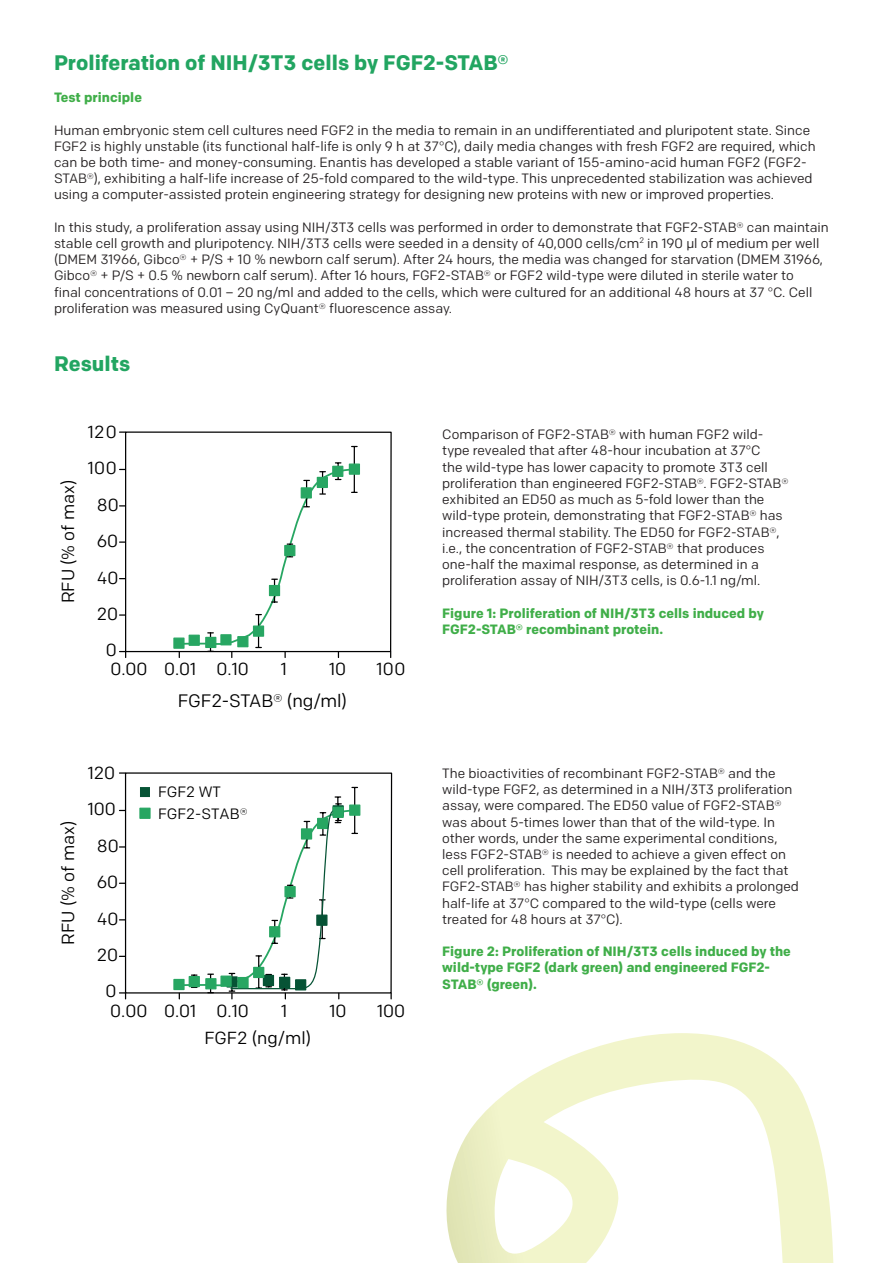
<style>
.page{position:relative;width:893px;height:1263px;background:#fff}
.page>*{position:absolute;margin:0;border:0;box-sizing:border-box;transform-origin:0 0}
.t1{font:700 21px "Colfax";color:#22a561}
.t2{font:18px "Colfax";color:#000001}
.t3{font:17.4px/36.5px "Colfax";color:#000001;text-align:right}
.t4{font:15px/21.1px "Colfax";color:#000001}
.t5{font:13.5px/16.2px "Colfax";color:#231f20}
.t6{font:700 13.5px/16.2px "Colfax";color:#40ae49}
</style>
<div class="page">
<svg style="left:446px;top:1033px;width:388px;height:230px"></svg>
<svg style="left:124px;top:431px;width:268px;height:222px"></svg>
<div style="left:174px;top:638px;width:10px;height:10px;background:#27a662"></div>
<div style="left:173px;top:637px;width:12px;height:12px;border:1px solid #27a662"></div>
<svg style="left:120px;top:651px;width:6px;height:6px"></svg>
<hr style="left:354px;top:447px;width:1px;height:45px;background:#000001">
<svg style="left:177px;top:462px;width:181px;height:195px"></svg>
<div style="left:349px;top:464px;width:10px;height:10px;background:#27a662"></div>
<div style="left:349px;top:463px;width:11px;height:12px;border:1px solid #27a662"></div>
<div style="left:333px;top:466px;width:10px;height:10px;background:#27a662"></div>
<div style="left:332px;top:466px;width:11px;height:11px;border:1px solid #27a662"></div>
<div style="left:317px;top:477px;width:10px;height:10px;background:#27a662"></div>
<div style="left:317px;top:477px;width:11px;height:11px;border:1px solid #27a662"></div>
<div style="left:301px;top:488px;width:10px;height:10px;background:#27a662"></div>
<div style="left:301px;top:487px;width:11px;height:11px;border:1px solid #27a662"></div>
<div style="left:285px;top:545px;width:10px;height:10px;background:#27a662"></div>
<div style="left:284px;top:545px;width:11px;height:11px;border:1px solid #27a662"></div>
<div style="left:270px;top:585px;width:9px;height:10px;background:#27a662"></div>
<div style="left:269px;top:585px;width:11px;height:11px;border:1px solid #27a662"></div>
<div style="left:254px;top:626px;width:10px;height:10px;background:#27a662"></div>
<div style="left:253px;top:625px;width:11px;height:12px;border:1px solid #27a662"></div>
<div style="left:206px;top:637px;width:10px;height:10px;background:#27a662"></div>
<div style="left:205px;top:637px;width:11px;height:11px;border:1px solid #27a662"></div>
<svg style="left:124px;top:772px;width:269px;height:222px"></svg>
<div style="left:174px;top:979px;width:10px;height:10px;background:#27a662"></div>
<div style="left:173px;top:979px;width:12px;height:11px;border:1px solid #27a662"></div>
<svg style="left:119px;top:772px;width:6px;height:2px"></svg>
<svg style="left:119px;top:992px;width:7px;height:7px"></svg>
<svg style="left:390px;top:993px;width:2px;height:6px"></svg>
<hr style="left:354px;top:788px;width:1px;height:45px;background:#000001">
<div style="left:349px;top:804px;width:11px;height:12px;border:1px solid #27a662"></div>
<div style="left:140px;top:787px;width:10px;height:10px;background:#065335"></div>
<div style="left:140px;top:808px;width:10px;height:10px;background:#27a662"></div>
<div style="left:139px;top:808px;width:12px;height:11px;border:1px solid #27a662"></div>
<svg style="left:177px;top:796px;width:182px;height:203px"></svg>
<div style="left:280px;top:977px;width:10px;height:10px;background:#065335"></div>
<div style="left:279px;top:977px;width:11px;height:11px;border:1px solid #065335"></div>
<div style="left:227px;top:977px;width:10px;height:10px;background:#065335"></div>
<div style="left:226px;top:976px;width:12px;height:11px;border:1px solid #065335"></div>
<div style="left:221px;top:976px;width:10px;height:10px;background:#27a662"></div>
<div style="left:220px;top:975px;width:12px;height:12px;border:1px solid #27a662"></div>
<div style="left:238px;top:977px;width:10px;height:10px;background:#27a662"></div>
<div style="left:237px;top:977px;width:12px;height:11px;border:1px solid #27a662"></div>
<p class="t1" style="left:54px;top:49px;width:456px">Proliferation of NIH/3T3 cells by FGF2-STAB®</p>
<p class="t6" style="left:54px;top:89px;width:90px">Test principle</p>
<p class="t5" style="left:54px;top:122px;width:763px">Human embryonic stem cell cultures need FGF2 in the media to remain in an undifferentiated and pluripotent state. Since FGF2 is highly unstable (its functional half-life is only 9 h at 37°C), daily media changes with fresh FGF2 are required, which can be both time- and money-consuming. Enantis has developed a stable variant of 155-amino-acid human FGF2 (FGF2- STAB®), exhibiting a half-life increase of 25-fold compared to the wild-type. This unprecedented stabilization was achieved using a computer-assisted protein engineering strategy for designing new proteins with new or improved properties.</p>
<p class="t5" style="left:54px;top:219px;width:776px">In this study, a proliferation assay using NIH/3T3 cells was performed in order to demonstrate that FGF2-STAB® can maintain stable cell growth and pluripotency. NIH/3T3 cells were seeded in a density of 40,000 cells/cm<sup>2</sup> in 190 µ l of medium per well (DMEM 31966, Gibco® + P/S + 10 % newborn calf serum). After 24 hours, the media was changed for starvation (DMEM 31966, Gibco® + P/S + 0.5 % newborn calf serum). After 16 hours, FGF2-STAB® or FGF2 wild-type were diluted in sterile water to<br>final concentrations of 0.01 – 20 ng/ml and added to the cells, which were cultured for an additional 48 hours at 37 °C. Cell proliferation was measured using CyQuant® fluorescence assay.</p>
<p class="t1" style="left:54px;top:351px;width:78px">Results</p>
<p class="t3" style="left:50px;top:603px;width:125px;rotate:-90deg">RFU (% of max)</p>
<p class="t3" style="left:88px;top:413px;width:32px">120<br>100<br>80<br>60<br>40<br>20<br>0</p>
<p class="t3" style="left:110px;top:651px;width:140px">0.00 0.01 0.10</p>
<p class="t3" style="left:281px;top:651px;width:8px">1</p>
<p class="t3" style="left:329px;top:651px;width:19px">10</p>
<p class="t3" style="left:377px;top:651px;width:30px">100</p>
<p class="t2" style="left:178px;top:690px;width:171px">FGF2-STAB® (ng/ml)</p>
<p class="t3" style="left:50px;top:945px;width:125px;rotate:-90deg">RFU (% of max)</p>
<p class="t3" style="left:88px;top:754px;width:32px">120<br>100<br>80<br>60<br>40<br>20<br>0</p>
<p class="t3" style="left:110px;top:992px;width:140px">0.00 0.01 0.10</p>
<p class="t3" style="left:281px;top:992px;width:8px">1</p>
<p class="t3" style="left:330px;top:992px;width:19px">10</p>
<p class="t3" style="left:377px;top:992px;width:30px">100</p>
<p class="t4" style="left:158px;top:781px;width:91px">FGF2 WT<br>FGF2-STAB®</p>
<p class="t3" style="left:204px;top:1020px;width:108px">FGF2 (ng/ml)</p>
<p class="t5" style="left:442px;top:426px;width:348px">Comparison of FGF2-STAB® with human FGF2 wild&shy;type revealed that after 48-hour incubation at 37°C<br>the wild-type has lower capacity to promote 3T3 cell proliferation than engineered FGF2-STAB®. FGF2-STAB® exhibited an ED50 as much as 5-fold lower than the wild-type protein, demonstrating that FGF2-STAB® has increased thermal stability. The ED50 for FGF2-STAB®, i.e., the concentration of FGF2-STAB® that produces one-half the maximal response, as determined in a proliferation assay of NIH/3T3 cells, is 0.6-1.1 ng/ml.</p>
<p class="t6" style="left:442px;top:605px;width:323px">Figure 1: Proliferation of NIH/3T3 cells induced by<br>FGF2-STAB® recombinant protein.</p>
<p class="t5" style="left:442px;top:765px;width:358px">The bioactivities of recombinant FGF2-STAB® and the wild-type FGF2, as determined in a NIH/3T3 proliferation assay, were compared. The ED50 value of FGF2-STAB® was about 5-times lower than that of the wild-type. In other words, under the same experimental conditions, less FGF2-STAB® is needed to achieve a given effect on cell proliferation. This may be explained by the fact that FGF2-STAB® has higher stability and exhibits a prolonged half-life at 37°C compared to the wild-type (cells were treated for 48 hours at 37°C).</p>
<p class="t6" style="left:442px;top:943px;width:350px">Figure 2: Proliferation of NIH/3T3 cells induced by the wild-type FGF2 (dark green) and engineered FGF2-<br>STAB® (green).</p>
</div>
